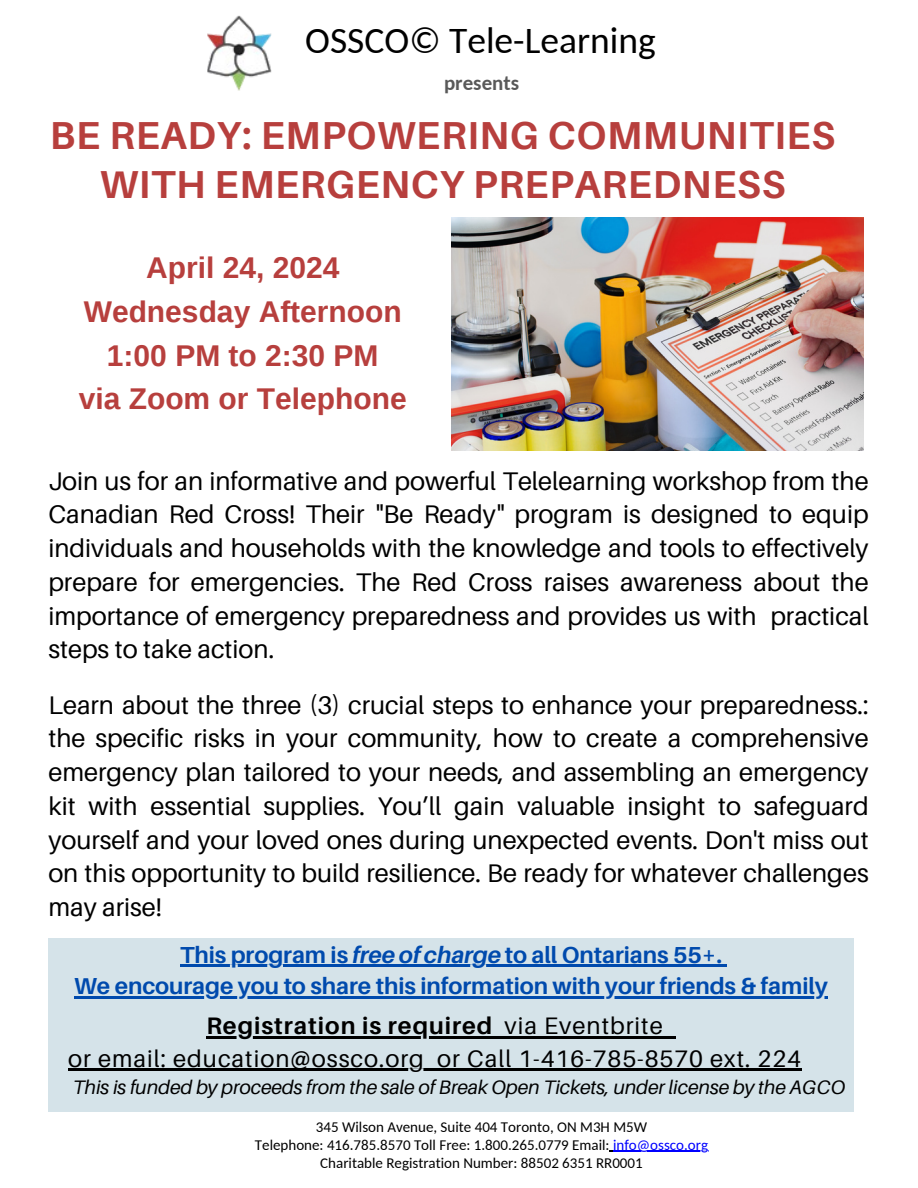
<style>
.page{position:relative;width:918px;height:1188px;background:#fff}
.page>*{position:absolute;margin:0;border:0;box-sizing:border-box;transform-origin:0 0}
.t1{font:700 39px/48.3px "Aileron";letter-spacing:.02em;color:#b73f3d;text-align:center}
.t2{font:37.5px "Carlito";color:#000}
.t3{font:700 30px/43.8px "Liberation Sans";color:#b73f3d;text-align:center}
.t4{font:25.5px/33.8px "Aileron";color:#000;text-align:justify}
.t5{font:23.85px/32.7px "Aileron";letter-spacing:.04em;color:#000;text-align:center}
.t6{font:700 23.1px/31.5px "Aileron";color:#004aad;text-align:center}
.t7{font:700 21px "Carlito";color:#595959}
.t8{font:italic 19.5px "Aileron";letter-spacing:-.005em;color:#000}
.t9{font:15px/18px "Carlito";color:#000;text-align:center}
.s1{font-style:italic}
.s2{font-weight:700}
.s3{color:#00f}
</style>
<div class="page">
<img style="left:207px;top:16px;width:64px;height:75px">
<div style="left:48px;top:938px;width:806px;height:174px;background:#d5e3e9"></div>
<img style="left:451px;top:217px;width:413px;height:233px">
<hr style="left:613px;top:1151px;width:95px;height:1px;background:#00f">
<hr style="left:180px;top:965px;width:173px;height:2px;background:#004aad">
<hr style="left:353px;top:965px;width:152px;height:2px;background:#004aad">
<hr style="left:505px;top:965px;width:217px;height:2px;background:#004aad">
<hr style="left:74px;top:996px;width:754px;height:3px;background:#004aad">
<hr style="left:206px;top:1036px;width:287px;height:2px;background:#000">
<svg style="left:493px;top:1036px;width:12px;height:2px"></svg>
<hr style="left:505px;top:1036px;width:159px;height:2px;background:#000">
<svg style="left:664px;top:1036px;width:12px;height:2px"></svg>
<hr style="left:68px;top:1069px;width:30px;height:2px;background:#000">
<hr style="left:98px;top:1069px;width:327px;height:2px;background:#000">
<svg style="left:425px;top:1069px;width:12px;height:2px"></svg>
<hr style="left:437px;top:1069px;width:30px;height:2px;background:#000">
<hr style="left:467px;top:1069px;width:335px;height:2px;background:#000">
<h2 class="t2" style="left:305px;top:25px;width:352px">OSSCO© Tele-Learning</h2>
<p class="t7" style="left:444px;top:74px;width:77px">presents</p>
<h1 class="t1" style="left:50px;top:111px;width:787px">BE READY: EMPOWERING COMMUNITIES<br>WITH EMERGENCY PREPAREDNESS</h1>
<p class="t3" style="left:79px;top:245px;width:330px">April 24, 2024<br>Wednesday Afternoon<br>1:00 PM to 2:30 PM<br>via Zoom or Telephone</p>
<p class="t4" style="left:48px;top:463px;width:822px">Join us for an informative and powerful Telelearning workshop from the Canadian Red Cross! Their "Be Ready" program is designed to equip individuals and households with the knowledge and tools to effectively prepare for emergencies. The Red Cross raises awareness about the importance of emergency preparedness and provides us with practical steps to take action.</p>
<p class="t4" style="left:48px;top:687px;width:822px">Learn about the three (3) crucial steps to enhance your preparedness.: the specific risks in your community, how to create a comprehensive emergency plan tailored to your needs, and assembling an emergency kit with essential supplies. You’ll gain valuable insight to safeguard yourself and your loved ones during unexpected events. Don't miss out on this opportunity to build resilience. Be ready for whatever challenges may arise!</p>
<p class="t6" style="left:74px;top:938px;width:755px">This program is <span class="s1">free of charge</span> to all Ontarians 55+.<br>We encourage you to share this information with your friends &amp; family</p>
<p class="t5" style="left:68px;top:1009px;width:734px"><span class="s2">Registration is required</span> via Eventbrite<br>or email: education@ossco.org or Call 1-416-785-8570 ext. 224</p>
<p class="t8" style="left:73px;top:1075px;width:774px">This is funded by proceeds from the sale of Break Open Tickets, under license by the AGCO</p>
<p class="t9" style="left:255px;top:1119px;width:455px">345 Wilson Avenue, Suite 404 Toronto, ON M3H M5W<br>Telephone: 416.785.8570 Toll Free: 1.800.265.0779 Email: <span class="s3">info@ossco.org<br></span>Charitable Registration Number: 88502 6351 RR0001</p>
</div>
